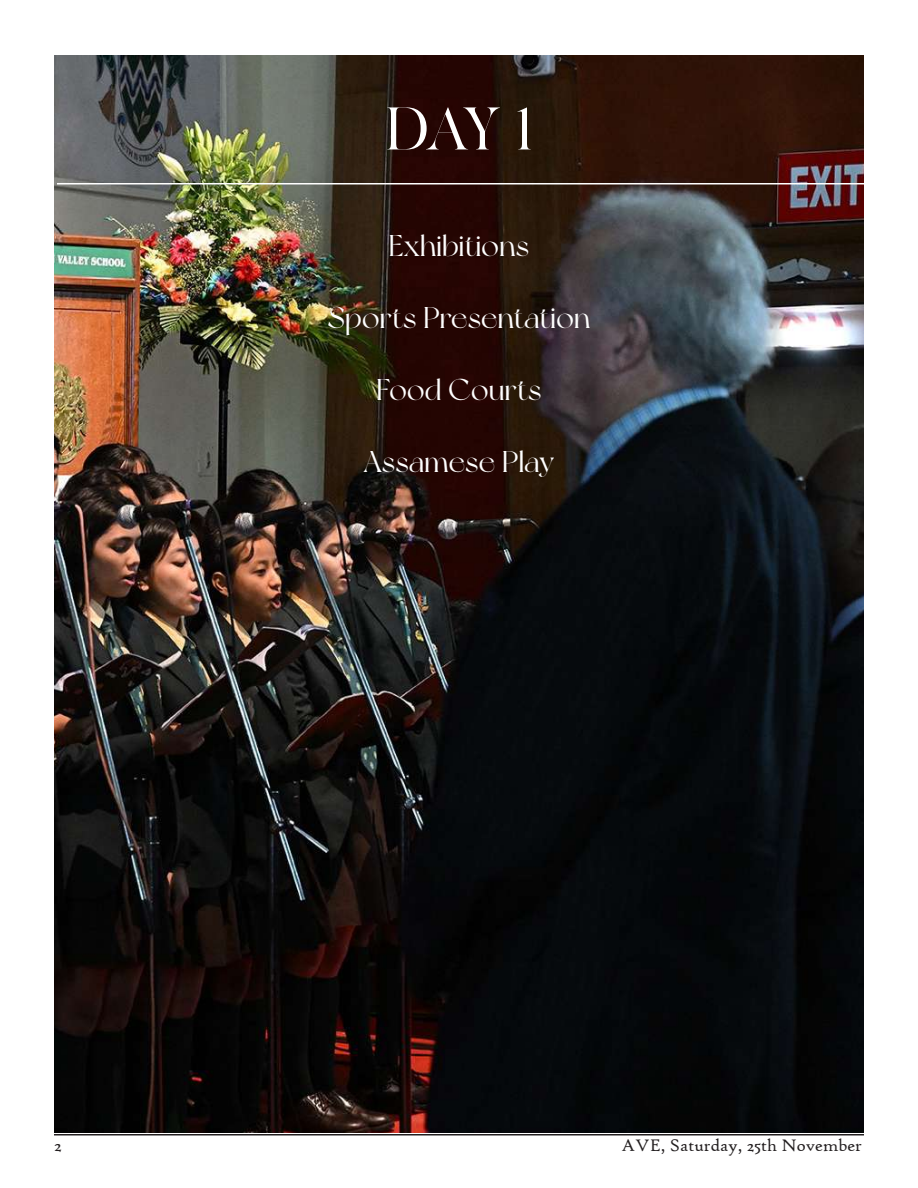
<style>
.page{position:relative;width:918px;height:1188px;background:#fff}
.page>*{position:absolute;margin:0;border:0;box-sizing:border-box;transform-origin:0 0}
.t1{font:60px "MADE Canvas";color:#fff}
.t2{font:30px "New York";letter-spacing:-.01em;color:#fff}
.t3{font:18px "High Tower Text";color:#231f20}
</style>
<div class="page">
<hr style="left:54px;top:1134px;width:810px;height:2px;background:#231f20">
<img style="left:54px;top:56px;width:810px;height:1077px">
<hr style="left:57px;top:183px;width:810px;height:1px;background:#fff">
<h1 class="t1" style="left:384px;top:97px;width:151px">DAY 1</h1>
<p class="t2" style="left:389px;top:227px;width:142px">Exhibitions</p>
<p class="t2" style="left:328px;top:299px;width:264px">Sports Presentation</p>
<p class="t2" style="left:376px;top:371px;width:167px">Food Courts</p>
<p class="t2" style="left:364px;top:443px;width:192px">Assamese Play</p>
<p class="t3" style="left:54px;top:1134px;width:9px">2</p>
<p class="t3" style="left:621px;top:1134px;width:242px">AVE, Saturday, 25th November</p>
</div>
